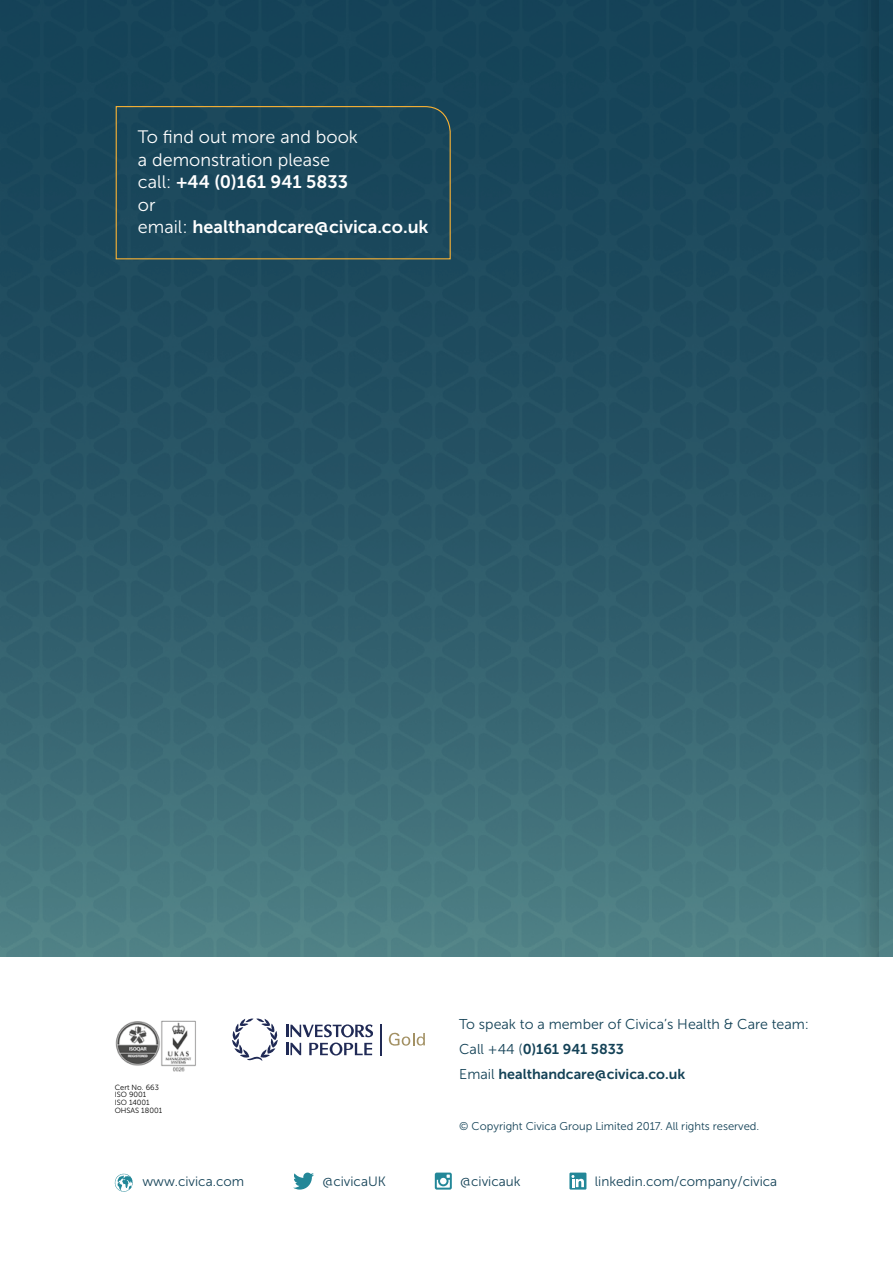
<style>
.page{position:relative;width:893px;height:1263px;background:#fff}
.page>*{position:absolute;margin:0;border:0;box-sizing:border-box;transform-origin:0 0}
.t1{font:18px "Museo Sans 700";color:#fff}
.t2{font:18px/22.5px "Museo Sans 300";color:#fff}
.t3{font:14.25px/24.8px "Museo Sans 700";color:#144257}
.t4{font:14.25px "Museo Sans 300";color:#144257}
.t5{font:13.5px "Museo Sans 300";color:#144257}
.t6{font:11.25px "Museo Sans 300";color:#144257}
.t7{font:7.5px/7.8px "Museo Sans 300";color:#000}
.s1{font-family:"Museo Sans 300"}
</style>
<div class="page">
<img style="left:0;top:0;width:893px;height:957px">
<svg style="left:857px;top:0;width:21px;height:957px;background:#295463"></svg>
<svg style="left:293px;top:1172px;width:21px;height:17px"></svg>
<div style="left:569px;top:1172px;width:17px;height:17px;background:#238798"></div>
<svg style="left:571px;top:1175px;width:13px;height:12px"></svg>
<svg style="left:435px;top:1172px;width:17px;height:17px"></svg>
<svg style="left:114px;top:1173px;width:19px;height:19px"></svg>
<svg style="left:286px;top:1024px;width:87px;height:31px"></svg>
<svg style="left:232px;top:1018px;width:46px;height:43px"></svg>
<hr style="left:381px;top:1024px;width:1px;height:31px;background:#202a55">
<svg style="left:389px;top:1033px;width:36px;height:13px"></svg>
<img style="left:116px;top:1020px;width:80px;height:51px">
<div style="left:115px;top:105px;width:336px;height:155px;background:#19475b"></div>
<h1 class="t2" style="left:138px;top:126px;width:221px">To find out more and book a demonstration please</h1>
<h1 class="t1" style="left:138px;top:172px;width:212px"><span class="s1">call:</span> +44 (0)161 941 5833</h1>
<h1 class="t2" style="left:138px;top:193px;width:19px">or</h1>
<h1 class="t1" style="left:138px;top:217px;width:292px"><span class="s1">email:</span> healthandcare@civica.co.uk</h1>
<p class="t7" style="left:115px;top:1083px;width:49px">Cert No. 663<br>ISO 9001<br>ISO 14001<br>OHSAS 18001</p>
<p class="t4" style="left:459px;top:1017px;width:351px">To speak to a member of Civica’s Health &amp; Care team:</p>
<p class="t3" style="left:459px;top:1037px;width:228px"><span class="s1">Call +44 (</span>0)161 941 5833<br><span class="s1">Email</span> healthandcare@civica.co.uk</p>
<p class="t6" style="left:459px;top:1120px;width:302px">© Copyright Civica Group Limited 2017. All rights reserved.</p>
<p class="t5" style="left:142px;top:1174px;width:103px">www.civica.com</p>
<p class="t5" style="left:323px;top:1174px;width:65px">@civicaUK</p>
<p class="t5" style="left:460px;top:1174px;width:62px">@civicauk</p>
<p class="t5" style="left:595px;top:1174px;width:184px">linkedin.com/company/civica</p>
</div>
